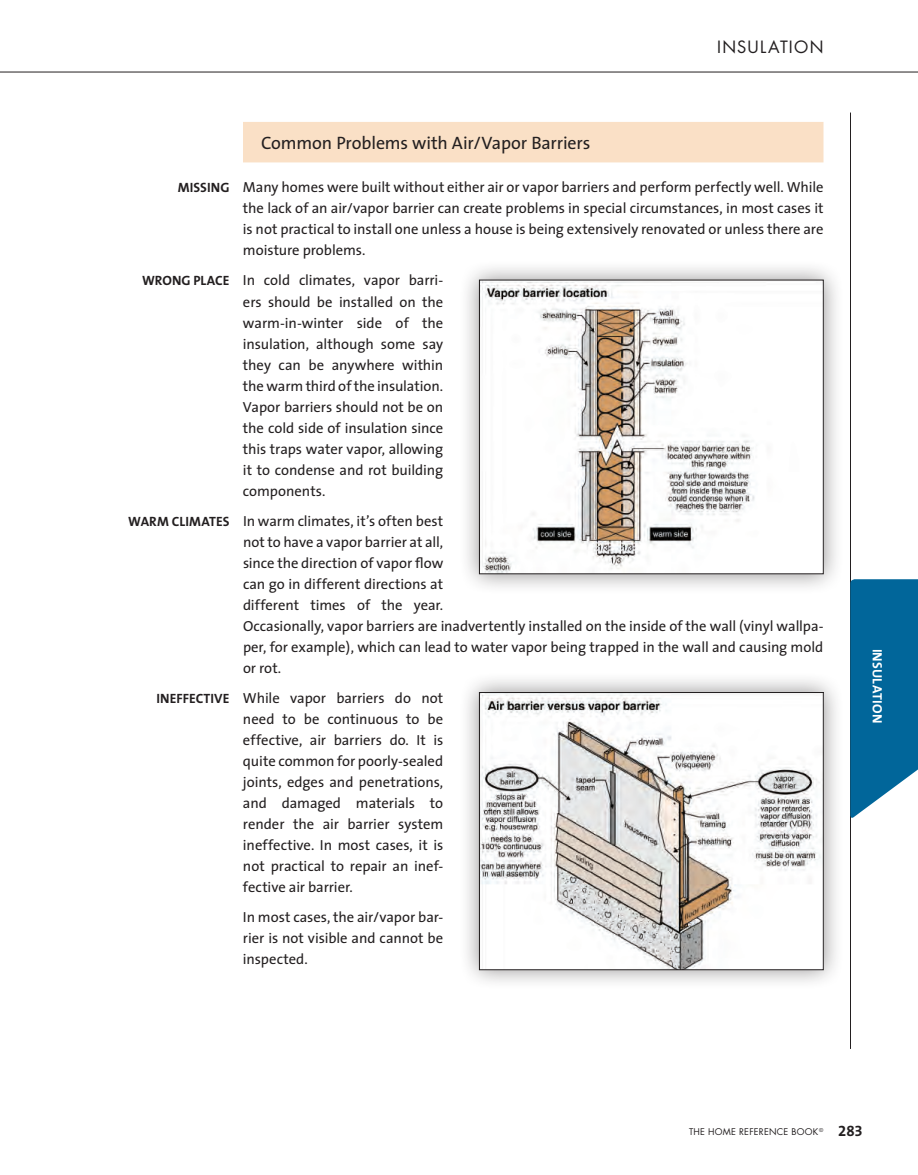
<style>
.page{position:relative;width:918px;height:1175px;background:#fff}
.page>*{position:absolute;margin:0;border:0;box-sizing:border-box;transform-origin:0 0}
.t1{font:18px "The Sans";letter-spacing:-.01em;color:#231f20}
.t2{font:16.5px "Futura";letter-spacing:.08em;color:#231f20}
.t3{font:15px "The Sans Bold Expert";color:#231f20}
.t4{font:14.7px/21px "The Sans";letter-spacing:-.005em;color:#231f20;text-align:justify}
.t5{font:700 13.5px "The Sans";letter-spacing:.015em;color:#fff}
.t6{font:9px "Futura";letter-spacing:.025em;color:#231f20}
.s1{font-weight:700;font-size:13.5px}
</style>
<div class="page">
<hr style="left:0;top:72px;width:918px;height:1px;background:#231f20">
<hr style="left:850px;top:112px;width:1px;height:936px;background:#231f20">
<svg style="left:850px;top:579px;width:68px;height:239px;background:#1973a1"></svg>
<div style="left:243px;top:122px;width:581px;height:40px;background:#fae0c6"></div>
<div style="left:458px;top:259px;width:386px;height:336px;background:#231f20;opacity:.5"></div>
<img style="left:481px;top:282px;width:341px;height:290px">
<div style="left:479px;top:280px;width:345px;height:294px;border:1px solid #231f20"></div>
<div style="left:458px;top:672px;width:386px;height:318px;background:#231f20;opacity:.5"></div>
<img style="left:481px;top:694px;width:341px;height:274px">
<div style="left:479px;top:692px;width:345px;height:278px;border:1px solid #231f20"></div>
<p class="t2" style="left:717px;top:36px;width:108px">INSULATION</p>
<p class="t1" style="left:261px;top:128px;width:331px">Common Problems with Air/Vapor Barriers</p>
<p class="t4" style="left:243px;top:176px;width:582px;text-indent:-65px"><span class="s1">MISSING</span> Many homes were built without either air or vapor barriers and perform perfectly well. While the lack of an air/vapor barrier can create problems in special circumstances, in most cases it is not practical to install one unless a house is being extensively renovated or unless there are moisture problems.</p>
<p class="t4" style="left:243px;top:269px;width:202px;text-indent:-101px"><span class="s1">WRONG PLACE</span> In cold climates, vapor barri&shy;ers should be installed on the warm-in-winter side of the insulation, although some say they can be anywhere within the warm third of the insulation.<br>Vapor barriers should not be on the cold side of insulation since this traps water vapor, allowing it to condense and rot building components.</p>
<p class="t4" style="left:243px;top:509px;width:582px;text-align:left;text-indent:-115px"><span class="s1">WARM CLIMATES</span> In warm climates, it’s often best<br>not to have a vapor barrier at all,<br>since the direction of vapor flow<br>can go in different directions at<br>different times of the year.<br>Occasionally, vapor barriers are inadvertently installed on the inside of the wall (vinyl wallpa&shy;per, for example), which can lead to water vapor being trapped in the wall and causing mold or rot.</p>
<p class="t4" style="left:243px;top:686px;width:202px;text-indent:-86px"><span class="s1">INEFFECTIVE</span> While vapor barriers do not need to be continuous to be effective, air barriers do. It is quite common for poorly-sealed joints, edges and penetrations, and damaged materials to render the air barrier system ineffective. In most cases, it is not practical to repair an inef&shy;fective air barrier.</p>
<p class="t4" style="left:243px;top:905px;width:202px">In most cases, the air/vapor bar&shy;rier is not visible and cannot be inspected.</p>
<p class="t5" style="left:889px;top:648px;width:76px;rotate:90deg">INSULATION</p>
<p class="t6" style="left:689px;top:1125px;width:136px">THE HOME REFERENCE BOOK <sup>©</sup></p>
<p class="t3" style="left:838px;top:1117px;width:26px">283</p>
</div>
